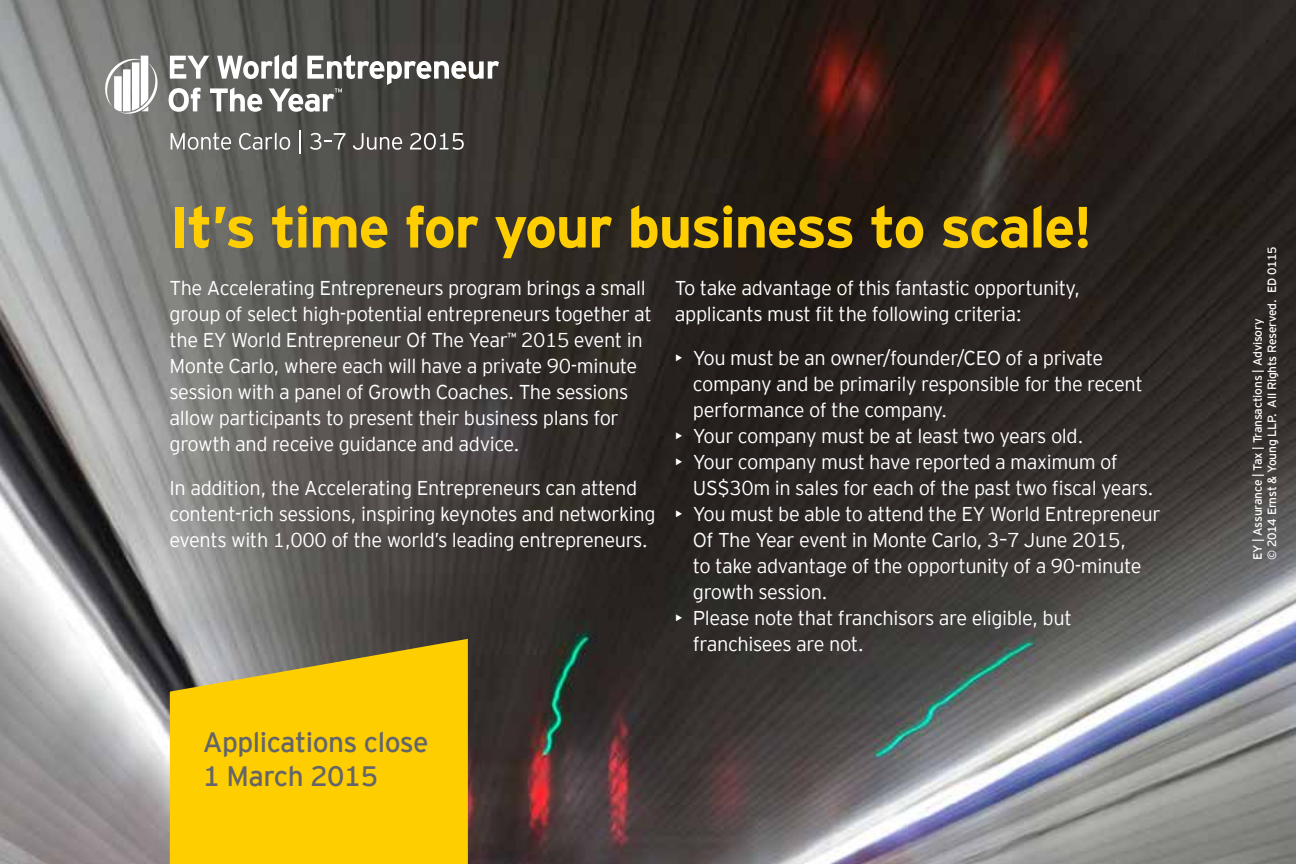
<style>
.page{position:relative;width:1296px;height:864px;background:#fff}
.page>*{position:absolute;margin:0;border:0;box-sizing:border-box;transform-origin:0 0}
.t1{font:700 58px "EY Interstate";letter-spacing:-.03em;color:#ffce00}
.t2{font:28px/34px "EY Interstate";letter-spacing:-.02em;color:#646569}
.t3{font:300 20px/26px "EY Interstate";letter-spacing:-.02em;color:#fff}
.t4{font:12px/14.4px "EY Interstate";letter-spacing:-.02em;color:#fff}
</style>
<div class="page">
<img style="left:0;top:0;width:1296px;height:864px">
<svg style="left:170px;top:639px;width:298px;height:225px;background:#efc40e"></svg>
<svg style="left:102px;top:56px;width:56px;height:61px"></svg>
<svg style="left:169px;top:55px;width:330px;height:57px"></svg>
<svg style="left:171px;top:132px;width:60px;height:18px"></svg>
<svg style="left:239px;top:132px;width:51px;height:18px"></svg>
<hr style="left:299px;top:131px;width:2px;height:23px;background:#fff">
<svg style="left:310px;top:133px;width:36px;height:17px"></svg>
<svg style="left:353px;top:133px;width:49px;height:17px"></svg>
<svg style="left:410px;top:133px;width:54px;height:17px"></svg>
<h1 class="t1" style="left:170px;top:185px;width:925px">It’s time for your business to scale!</h1>
<p class="t3" style="left:170px;top:274px;width:484px">The Accelerating Entrepreneurs program brings a small group of select high-potential entrepreneurs together at the EY World Entrepreneur Of The Year<sup>™</sup> 2015 event in Monte Carlo, where each will have a private 90-minute session with a panel of Growth Coaches. The sessions allow participants to present their business plans for growth and receive guidance and advice.</p>
<p class="t3" style="left:170px;top:474px;width:488px">In addition, the Accelerating Entrepreneurs can attend content-rich sessions, inspiring keynotes and networking events with 1,000 of the world’s leading entrepreneurs.</p>
<p class="t3" style="left:675px;top:274px;width:407px">To take advantage of this fantastic opportunity, applicants must fit the following criteria:</p>
<p class="t3" style="left:693px;top:344px;width:451px;text-indent:-18px">• You must be an owner/founder/CEO of a private company and be primarily responsible for the recent performance of the company.</p>
<p class="t3" style="left:675px;top:422px;width:410px">• Your company must be at least two years old.</p>
<p class="t3" style="left:693px;top:448px;width:462px;text-indent:-18px">• Your company must have reported a maximum of<br>US$30m in sales for each of the past two fiscal years.</p>
<p class="t3" style="left:693px;top:500px;width:469px;text-indent:-18px">• You must be able to attend the EY World Entrepreneur Of The Year event in Monte Carlo, 3–7 June 2015,<br>to take advantage of the opportunity of a 90-minute growth session.</p>
<p class="t3" style="left:693px;top:604px;width:380px;text-indent:-18px">• Please note that franchisors are eligible, but franchisees are not.</p>
<h2 class="t2" style="left:203px;top:723px;width:227px">Applications close<br>1 March 2015</h2>
<p class="t4" style="left:1250px;top:560px;width:315px;rotate:-90deg">EY | Assurance | Tax | Transactions | Advisory<br>© 2014 Ernst &amp; Young LLP. All Rights Reserved. ED 0115</p>
</div>
